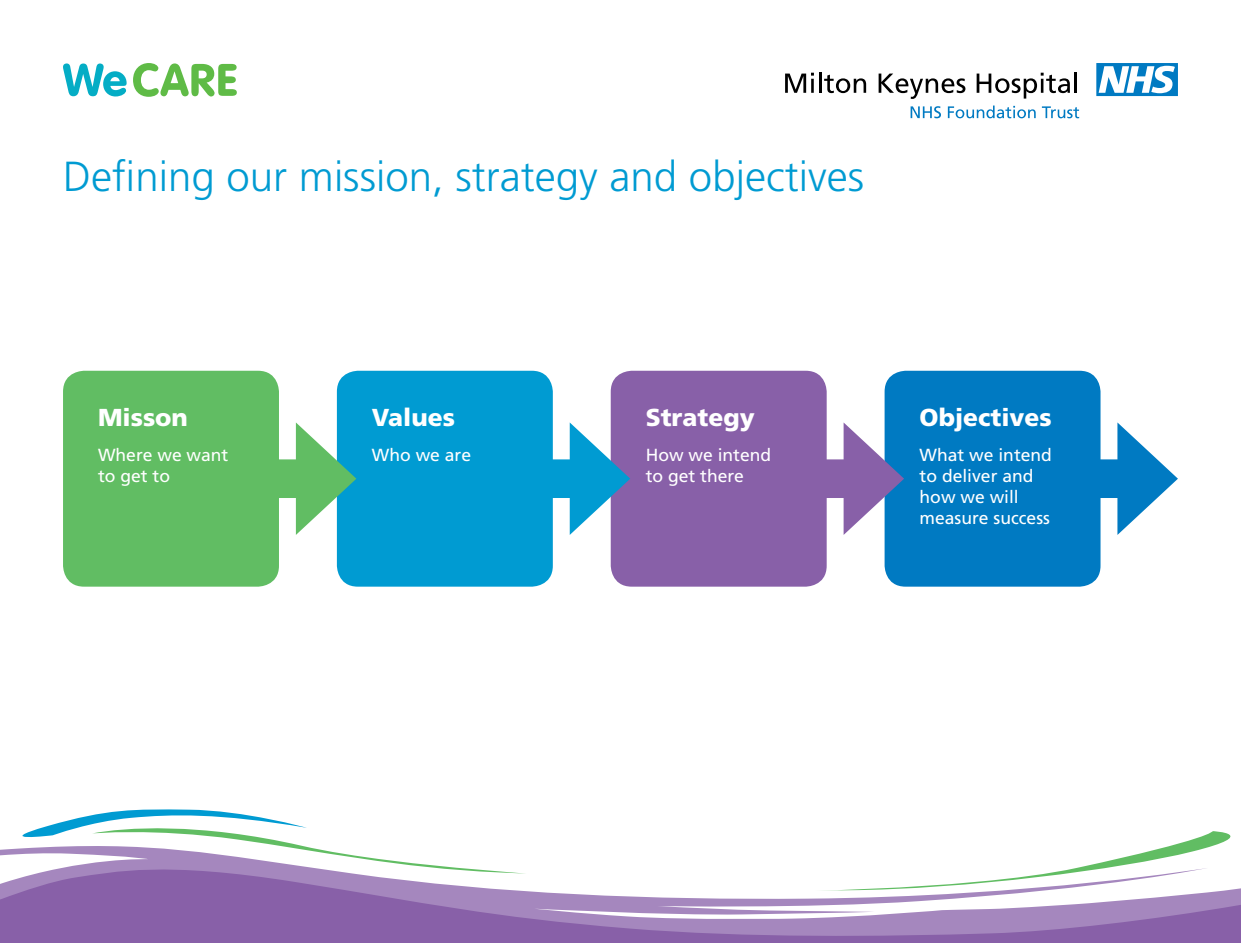
<style>
.page{position:relative;width:1241px;height:943px;background:#fff}
.page>*{position:absolute;margin:0;border:0;box-sizing:border-box;transform-origin:0 0}
.t1{font:300 42px "Frutiger LT Std";color:#009bd2}
.t2{font:900 24.5px "Frutiger LT Std";color:#fff}
.t3{font:17.5px/21px "Frutiger LT Std";color:#fff}
</style>
<div class="page">
<svg style="left:1096px;top:63px;width:81px;height:33px"></svg>
<svg style="left:785px;top:73px;width:28px;height:20px"></svg>
<hr style="left:818px;top:72px;width:3px;height:21px;background:#000">
<svg style="left:824px;top:75px;width:42px;height:18px"></svg>
<svg style="left:878px;top:74px;width:87px;height:25px"></svg>
<svg style="left:976px;top:73px;width:93px;height:26px"></svg>
<hr style="left:1074px;top:72px;width:2px;height:21px;background:#000">
<svg style="left:910px;top:106px;width:30px;height:12px"></svg>
<svg style="left:947px;top:105px;width:88px;height:13px"></svg>
<svg style="left:1041px;top:106px;width:37px;height:12px"></svg>
<svg style="left:63px;top:63px;width:64px;height:33px"></svg>
<svg style="left:133px;top:63px;width:104px;height:34px"></svg>
<svg style="left:1191px;top:831px;width:40px;height:9px"></svg>
<svg style="left:22px;top:809px;width:285px;height:31px"></svg>
<div style="left:0;top:938px;width:1240px;height:5px;background:#8860a8"></div>
<svg style="left:0;top:840px;width:1240px;height:98px"></svg>
<div style="left:884px;top:371px;width:216px;height:215px;background:#007ac2;border-radius:21px"></div>
<svg style="left:1100px;top:422px;width:77px;height:113px"></svg>
<div style="left:610px;top:371px;width:216px;height:215px;background:#8860a8;border-radius:21px"></div>
<svg style="left:826px;top:422px;width:77px;height:113px"></svg>
<div style="left:337px;top:371px;width:215px;height:215px;background:#009bd2;border-radius:21px"></div>
<svg style="left:552px;top:422px;width:78px;height:113px"></svg>
<div style="left:63px;top:371px;width:216px;height:215px;background:#61bd63;border-radius:21px"></div>
<svg style="left:279px;top:422px;width:77px;height:113px"></svg>
<h1 class="t1" style="left:63px;top:153px;width:802px">Defining our mission, strategy and objectives</h1>
<h2 class="t2" style="left:98px;top:402px;width:91px">Misson</h2>
<p class="t3" style="left:98px;top:444px;width:132px">Where we want to get to</p>
<h2 class="t2" style="left:372px;top:402px;width:85px">Values</h2>
<p class="t3" style="left:372px;top:444px;width:101px">Who we are</p>
<h2 class="t2" style="left:645px;top:402px;width:110px">Strategy</h2>
<p class="t3" style="left:645px;top:444px;width:127px">How we intend to get there</p>
<h2 class="t2" style="left:919px;top:402px;width:134px">Objectives</h2>
<p class="t3" style="left:919px;top:444px;width:134px">What we intend to deliver and how we will measure success</p>
</div>
